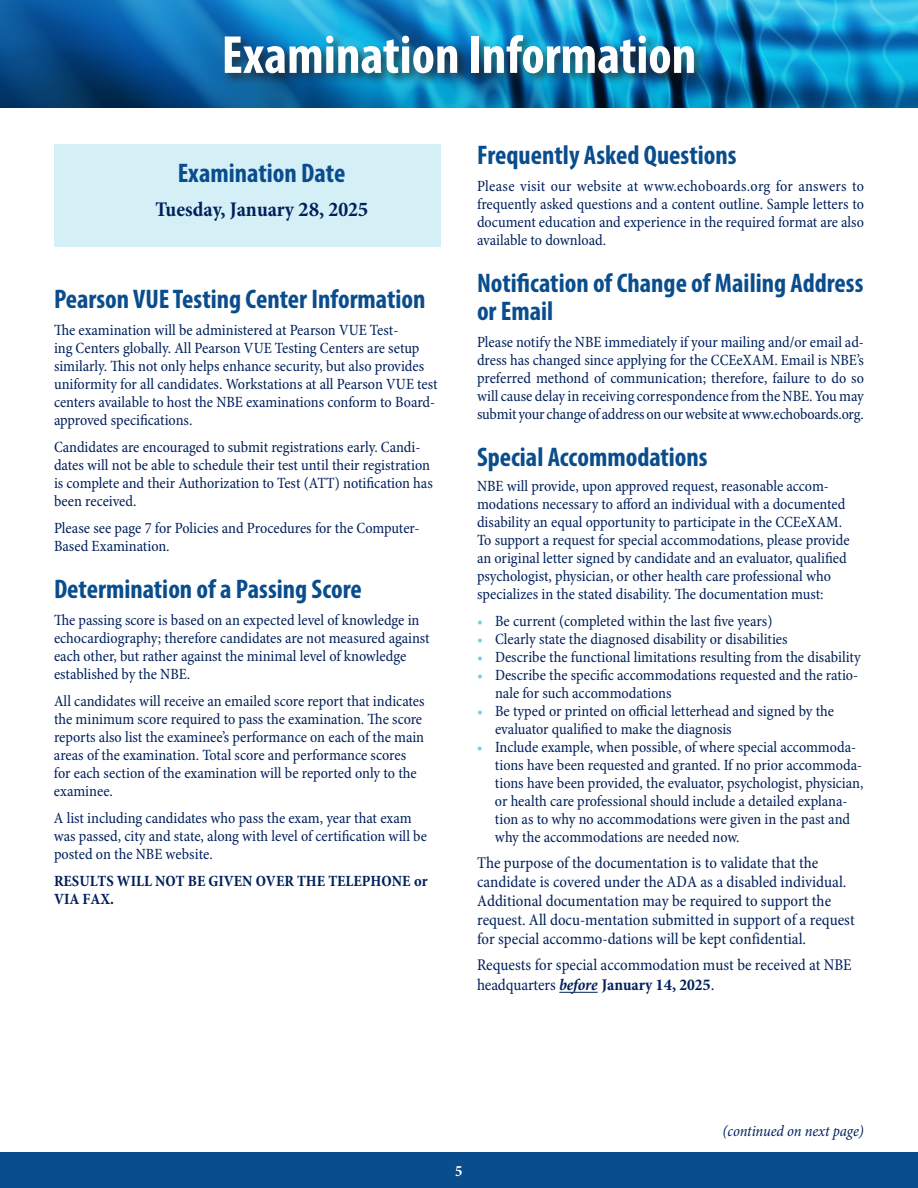
<style>
.page{position:relative;width:918px;height:1188px;background:#fff}
.page>*{position:absolute;margin:0;border:0;box-sizing:border-box;transform-origin:0 0}
.Section_Head{font:700 condensed 54px "Myriad Pro";color:#fff}
.Sub_1{font:700 condensed 27px/28.5px "Myriad Pro";color:#0a4d8d}
.Body_text_Bold{font:700 condensed 27px "Myriad Pro";color:#0a4d8d}
.Body_text{font:700 condensed 27px "Myriad Pro";color:#0a4d8d}
.Body_text-2{font:700 condensed 21px "Minion Pro";color:#00205b}
.Body_text-3{font:condensed 16.5px/18.9px "Minion Pro";color:#00205b}
.Body_text_Bold-2{font:condensed 15.75px/18px "Minion Pro";color:#00205b}
.Body_text-4{font:condensed 15.75px/18px "Minion Pro";letter-spacing:-.005em;color:#00205b;text-align:justify}
.Hang{font:condensed 15.75px/18px "Minion Pro";color:#00205b}
.Body_text_Bold-3{font:700 condensed 15.75px/18px "Minion Pro";color:#00205b}
.Body_text-5{font:italic condensed 15.75px "Minion Pro";letter-spacing:-.005em;color:#00205b}
.t1{font:700 condensed 15.75px "Minion Pro";color:#fff}
.s1{font-stretch:normal}
.s2{color:#70cee8}
.s3{font-weight:700;font-style:italic}
.s4{font-weight:700}
.s5{font-weight:700;font-stretch:normal}
</style>
<div class="page">
<div style="left:0;top:1152px;width:918px;height:36px;background:#0a4d8d"></div>
<img style="left:0;top:0;width:918px;height:108px">
<div style="left:221px;top:32px;width:485px;height:54px;background:#231f20;opacity:.75"></div>
<div style="left:54px;top:144px;width:386px;height:103px;background:#d5eff7"></div>
<hr style="left:559px;top:992px;width:39px;height:1px;background:#00205b">
<p class="Section_Head" style="left:222px;top:21px;width:476px">Examination Information</p>
<p class="Body_text" style="left:178px;top:156px;width:169px">Examination Date</p>
<p class="Body_text-2" style="left:156px;top:194px;width:214px">Tuesday, January <span class="s1">28</span>, 202<span class="s1">5</span></p>
<p class="Body_text_Bold" style="left:54px;top:282px;width:373px">Pearson VUE Testing Center Information</p>
<p class="Body_text_Bold-2" style="left:54px;top:322px;width:385px">The examination will be administered at Pearson VUE Test-<br>ing Centers globally. All Pearson VUE Testing Centers are setup similarly. This not only helps enhance security, but also provides uniformity for all candidates. Workstations at all Pearson VUE test centers available to host the NBE examinations conform to Board&shy;approved specifications.</p>
<p class="Body_text_Bold-2" style="left:54px;top:439px;width:380px">Candidates are encouraged to submit registrations early. Candi&shy;dates will not be able to schedule their test until their registration is complete and their Authorization to Test (ATT) notification has been received.</p>
<p class="Body_text_Bold-2" style="left:54px;top:520px;width:367px">Please see page 7 for Policies and Procedures for the Computer-<br>Based Examination.</p>
<p class="Body_text_Bold" style="left:54px;top:572px;width:309px">Determination of a Passing Score</p>
<p class="Body_text_Bold-2" style="left:54px;top:611px;width:377px">The passing score is based on an expected level of knowledge in echocardiography; therefore candidates are not measured against each other, but rather against the minimal level of knowledge established by the NBE.</p>
<p class="Body_text_Bold-2" style="left:54px;top:692px;width:372px">All candidates will receive an emailed score report that indicates the minimum score required to pass the examination. The score reports also list the examinee’s performance on each of the main areas of the examination. Total score and performance scores for each section of the examination will be reported only to the examinee.</p>
<p class="Body_text_Bold-2" style="left:54px;top:809px;width:375px">A list including candidates who pass the exam, year that exam was passed, city and state, along with level of certification will be posted on the NBE website.</p>
<p class="Body_text_Bold-3" style="left:54px;top:872px;width:375px">RESULTS WILL NOT BE GIVEN OVER THE TELEPHONE or<br>VIA FAX.</p>
<p class="Sub_1" style="left:477px;top:140px;width:261px">Frequently Asked Questions</p>
<p class="Body_text-4" style="left:477px;top:178px;width:389px">Please visit our website at www.echoboards.org for answers to frequently asked questions and a content outline. Sample letters to document education and experience in the required format are also available to download.</p>
<p class="Sub_1" style="left:477px;top:268px;width:388px">Notification of Change of Mailing Address or Email</p>
<p class="Body_text-4" style="left:477px;top:334px;width:389px">Please notify the NBE immediately if your mailing and/or email ad&shy;dress has changed since applying for the CCEeXAM. Email is NBE’s preferred methond of communication; therefore, failure to do so will cause delay in receiving correspondence from the NBE. You may submit your change of address on our website at www.echoboards.org.</p>
<p class="Sub_1" style="left:477px;top:442px;width:232px">Special Accommodations</p>
<p class="Body_text-4" style="left:477px;top:478px;width:374px;text-align:left">NBE will provide, upon approved request, reasonable accom&shy;modations necessary to afford an individual with a documented disability an equal opportunity to participate in the CCEeXAM.<br>To support a request for special accommodations, please provide an original letter signed by candidate and an evaluator, qualified psychologist, physician, or other health care professional who specializes in the stated disability. The documentation must:</p>
<p class="Hang" style="left:477px;top:613px;width:297px"><span class="s2">•</span> Be current (completed within the last five years)</p>
<p class="Hang" style="left:477px;top:631px;width:312px"><span class="s2">•</span> Clearly state the diagnosed disability or disabilities</p>
<p class="Hang" style="left:477px;top:649px;width:385px"><span class="s2">•</span> Describe the functional limitations resulting from the disability</p>
<p class="Hang" style="left:495px;top:667px;width:365px;text-indent:-18px"><span class="s2">•</span> Describe the specific accommodations requested and the ratio&shy;nale for such accommodations</p>
<p class="Hang" style="left:495px;top:703px;width:341px;text-indent:-18px"><span class="s2">•</span> Be typed or printed on official letterhead and signed by the evaluator qualified to make the diagnosis</p>
<p class="Hang" style="left:495px;top:739px;width:370px;text-indent:-18px"><span class="s2">•</span> Include example, when possible, of where special accommoda&shy;tions have been requested and granted. If no prior accommoda&shy;tions have been provided, the evaluator, psychologist, physician, or health care professional should include a detailed explana&shy;tion as to why no accommodations were given in the past and why the accommodations are needed now.</p>
<p class="Body_text-3" style="left:477px;top:854px;width:379px">The purpose of the documentation is to validate that the candidate is covered under the ADA as a disabled individual.<br>Additional documentation may be required to support the request. All docu-mentation submitted in support of a request for special accommo-dations will be kept confidential.</p>
<p class="Body_text-3" style="left:477px;top:956px;width:376px;line-height:19.8px">Requests for special accommodation must be received at NBE headquarters <span class="s3">before</span> <span class="s4">January</span> <span class="s5">14</span><span class="s4">, 202</span><span class="s5">5</span><span class="s1">.</span></p>
<p class="t1" style="left:455px;top:1160px;width:9px">5</p>
<p class="Body_text-5" style="left:723px;top:1122px;width:143px">(continued on next page)</p>
</div>
